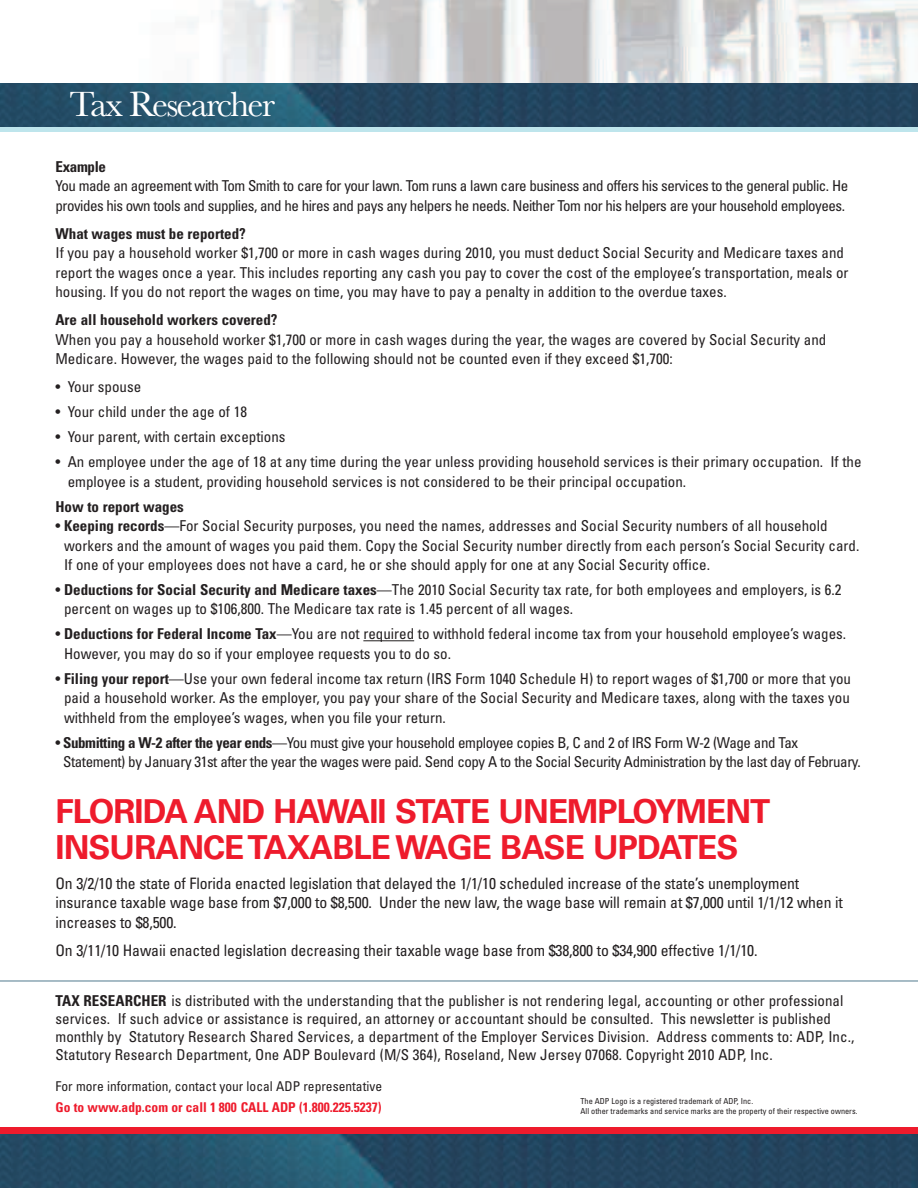
<style>
.page{position:relative;width:918px;height:1188px;background:#fff}
.page>*{position:absolute;margin:0;border:0;box-sizing:border-box;transform-origin:0 0}
.t1{font:36.45px "Baskerville";letter-spacing:-.05em;color:#fff}
.t2{font:700 33px/36px "Univers";letter-spacing:-.03em;color:#ee1b2c}
.t3{font:condensed 15.75px/19.5px "Univers";letter-spacing:-.01em;color:#231f20}
.t4{font:condensed 15px/19.5px "Univers";color:#231f20}
.t5{font:condensed 15px/19.5px "Univers";letter-spacing:-.03em;color:#231f20}
.t6{font:condensed 15px/19.5px "Univers";letter-spacing:-.025em;color:#231f20}
.t7{font:700 condensed 15px "Univers";color:#231f20}
.t8{font:700 condensed 15px "Univers";letter-spacing:-.02em;color:#231f20}
.t9{font:condensed 13.5px "Univers";color:#231f20}
.t10{font:700 condensed 13.5px "Univers";color:#ee1b2c}
.t11{font:condensed 8.25px/9.8px "Univers";color:#231f20}
.s1{font-weight:700}
</style>
<div class="page">
<img style="left:187px;top:0;width:731px;height:83px">
<div style="left:0;top:114px;width:918px;height:18px;background:#bee5ec"></div>
<div style="left:0;top:1127px;width:918px;height:10px;background:#ee1b2c"></div>
<img style="left:0;top:83px;width:918px;height:44px">
<img style="left:0;top:1134px;width:918px;height:54px">
<hr style="left:363px;top:640px;width:51px;height:1px;background:#231f20">
<hr style="left:0;top:980px;width:918px;height:2px;background:#8ba6b3">
<h1 class="t1" style="left:70px;top:82px;width:207px">Tax Researcher</h1>
<p class="t8" style="left:56px;top:161px;width:52px">Example</p>
<p class="t5" style="left:55px;top:177px;width:794px">You made an agreement with Tom Smith to care for your lawn. Tom runs a lawn care business and offers his services to the general public. He provides his own tools and supplies, and he hires and pays any helpers he needs. Neither Tom nor his helpers are your household employees.</p>
<p class="t7" style="left:55px;top:228px;width:192px">What wages must be reported?</p>
<p class="t4" style="left:55px;top:244px;width:795px">If you pay a household worker $1,700 or more in cash wages during 2010, you must deduct Social Security and Medicare taxes and report the wages once a year. This includes reporting any cash you pay to cover the cost of the employee’s transportation, meals or housing. If you do not report the wages on time, you may have to pay a penalty in addition to the overdue taxes.</p>
<p class="t7" style="left:56px;top:314px;width:224px">Are all household workers covered?</p>
<p class="t4" style="left:55px;top:331px;width:772px">When you pay a household worker $1,700 or more in cash wages during the year, the wages are covered by Social Security and<br>Medicare. However, the wages paid to the following should not be counted even if they exceed $1,700:</p>
<p class="t4" style="left:56px;top:379px;width:87px">• Your spouse</p>
<p class="t4" style="left:56px;top:404px;width:193px">• Your child under the age of 18</p>
<p class="t4" style="left:56px;top:428px;width:232px">• Your parent, with certain exceptions</p>
<p class="t4" style="left:68px;top:453px;width:795px;text-indent:-12px">• An employee under the age of 18 at any time during the year unless providing household services is their primary occupation. If the employee is a student, providing household services is not considered to be their principal occupation.</p>
<p class="t7" style="left:56px;top:501px;width:130px">How to report wages</p>
<p class="t4" style="left:64px;top:517px;width:797px;text-indent:-9px">• <span class="s1">Keeping records</span>—For Social Security purposes, you need the names, addresses and Social Security numbers of all household workers and the amount of wages you paid them. Copy the Social Security number directly from each person’s Social Security card.<br>If one of your employees does not have a card, he or she should apply for one at any Social Security office.</p>
<p class="t4" style="left:64px;top:581px;width:779px;text-indent:-9px">• <span class="s1">Deductions for Social Security and Medicare taxes</span>—The 2010 Social Security tax rate, for both employees and employers, is 6.2 percent on wages up to $106,800. The Medicare tax rate is 1.45 percent of all wages.</p>
<p class="t4" style="left:64px;top:626px;width:784px;text-indent:-9px">• <span class="s1">Deductions for Federal Income Tax</span>—You are not required to withhold federal income tax from your household employee’s wages.<br>However, you may do so if your employee requests you to do so.</p>
<p class="t4" style="left:64px;top:670px;width:788px;text-align:justify;text-indent:-9px">• <span class="s1">Filing your report</span>—Use your own federal income tax return (IRS Form 1040 Schedule H) to report wages of $1,700 or more that you paid a household worker. As the employer, you pay your share of the Social Security and Medicare taxes, along with the taxes you withheld from the employee’s wages, when you file your return.</p>
<p class="t6" style="left:63px;top:734px;width:799px;text-indent:-8px">• <span class="s1">Submitting a W-2 after the year ends</span>—You must give your household employee copies B, C and 2 of IRS Form W-2 (Wage and Tax<br>Statement) by January 31st after the year the wages were paid. Send copy A to the Social Security Administration by the last day of February.</p>
<h2 class="t2" style="left:56px;top:796px;width:716px">FLORIDA AND HAWAII STATE UNEMPLOYMENT<br>INSURANCETAXABLEWAGE BASE UPDATES</h2>
<p class="t3" style="left:55px;top:875px;width:789px">On 3/2/10 the state of Florida enacted legislation that delayed the 1/1/10 scheduled increase of the state’s unemployment insurance taxable wage base from $7,000 to $8,500. Under the new law, the wage base will remain at $7,000 until 1/1/12 when it increases to $8,500.</p>
<p class="t3" style="left:55px;top:942px;width:704px">On 3/11/10 Hawaii enacted legislation decreasing their taxable wage base from $38,800 to $34,900 effective 1/1/10.</p>
<p class="t4" style="left:55px;top:993px;width:800px;line-height:18px"><span class="s1">TAX RESEARCHER</span> is distributed with the understanding that the publisher is not rendering legal, accounting or other professional services. If such advice or assistance is required, an attorney or accountant should be consulted. This newsletter is published monthly by Statutory Research Shared Services, a department of the Employer Services Division. Address comments to: ADP, Inc., Statutory Research Department, One ADP Boulevard (M/S 364), Roseland, New Jersey 07068. Copyright 2010 ADP, Inc.</p>
<p class="t11" style="left:580px;top:1097px;width:279px">The ADP Logo is a registered trademark of ADP, Inc.<br>All other trademarks and service marks are the property of their respective owners.</p>
<p class="t9" style="left:56px;top:1081px;width:328px">For more information, contact your local ADP representative</p>
<p class="t10" style="left:56px;top:1102px;width:328px">Go to www.adp.com or call 1 800 CALL ADP (1.800.225.5237)</p>
</div>
